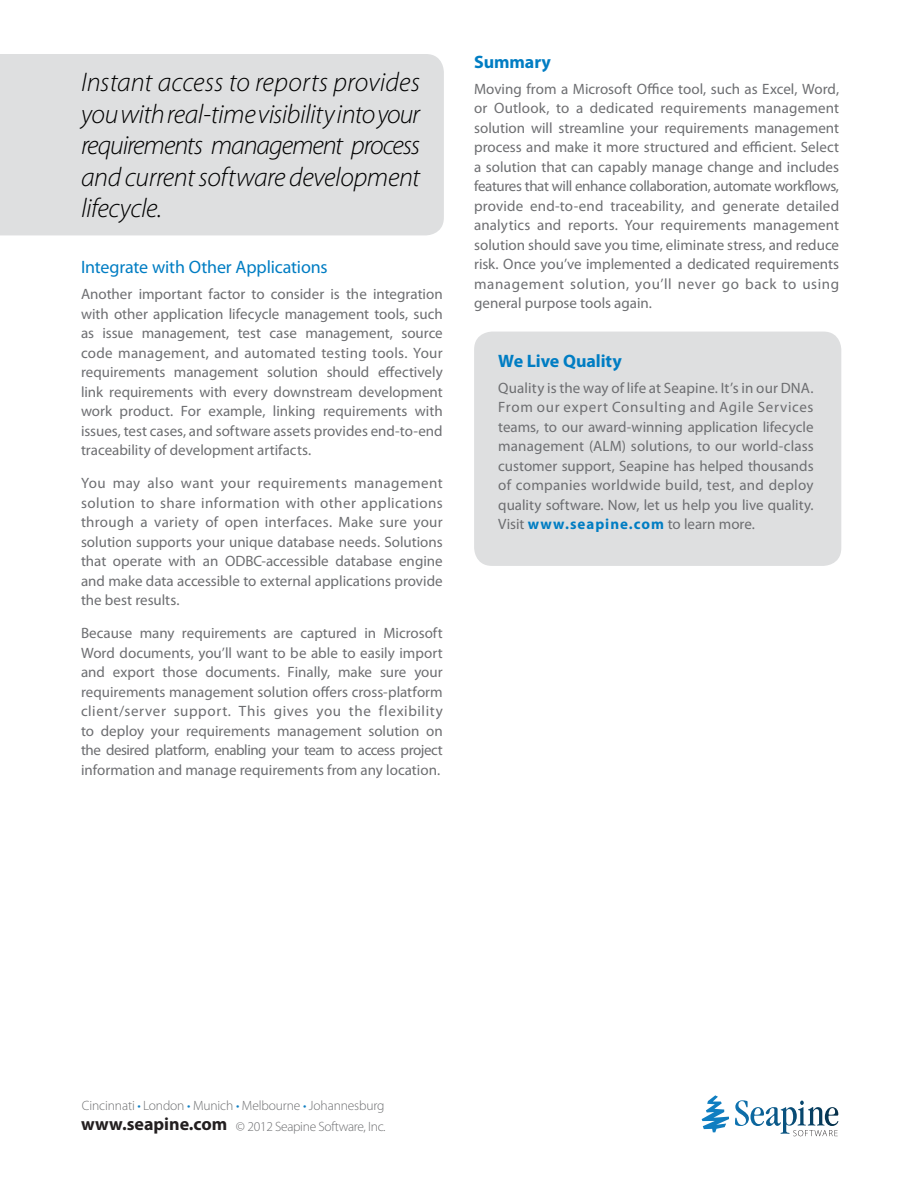
<style>
.page{position:relative;width:918px;height:1188px;background:#fff}
.page>*{position:absolute;margin:0;border:0;box-sizing:border-box;transform-origin:0 0}
.t1{font:italic 300 27px/31.5px "Myriad Pro";letter-spacing:-.02em;color:#000;text-align:justify}
.t2{font:18px "Myriad Pro";letter-spacing:-.01em;color:#007dc3}
.t3{font:700 18px "Myriad Pro";letter-spacing:-.005em;color:#007dc3}
.t4{font:15px/19.5px "Myriad Pro";color:#6d6e71;text-align:justify}
.t5{font:300 13.5px "Myriad Pro";letter-spacing:-.01em;color:#6d6e70}
.s1{font-weight:700;color:#007dc3}
.s2{color:#0f7ec2}
.s3{font-weight:700;font-size:18px;color:#231f20}
</style>
<div class="page">
<svg style="left:702px;top:1095px;width:27px;height:37px"></svg>
<svg style="left:735px;top:1100px;width:103px;height:36px"></svg>
<div style="left:0;top:54px;width:444px;height:181px;background:#dedfe0"></div>
<div style="left:474px;top:332px;width:367px;height:234px;background:#dedfe0;border-radius:18px"></div>
<h1 class="t1" style="left:81px;top:66px;width:341px">Instant access to reports provides you with real-time visibility into your requirements management process and current software development lifecycle.</h1>
<p class="t2" style="left:81px;top:256px;width:248px">Integrate with Other Applications</p>
<p class="t4" style="left:81px;top:284px;width:363px">Another important factor to consider is the integration with other application lifecycle management tools, such as issue management, test case management, source code management, and automated testing tools. Your requirements management solution should effectively link requirements with every downstream development work product. For example, linking requirements with issues, test cases, and software assets provides end-to-end traceability of development artifacts.</p>
<p class="t4" style="left:81px;top:473px;width:363px">You may also want your requirements management solution to share information with other applications through a variety of open interfaces. Make sure your solution supports your unique database needs. Solutions that operate with an ODBC-accessible database engine and make data accessible to external applications provide the best results.</p>
<p class="t4" style="left:81px;top:623px;width:363px">Because many requirements are captured in Microsoft Word documents, you’ll want to be able to easily import and export those documents. Finally, make sure your requirements management solution offers cross-platform client/server support. This gives you the flexibility to deploy your requirements management solution on the desired platform, enabling your team to access project information and manage requirements from any location.</p>
<p class="t3" style="left:474px;top:50px;width:78px">Summary</p>
<p class="t4" style="left:474px;top:79px;width:367px">Moving from a Microsoft Office tool, such as Excel, Word, or Outlook, to a dedicated requirements management solution will streamline your requirements management process and make it more structured and efficient. Select a solution that can capably manage change and includes features that will enhance collaboration, automate workflows, provide end-to-end traceability, and generate detailed analytics and reports. Your requirements management solution should save you time, eliminate stress, and reduce risk. Once you’ve implemented a dedicated requirements management solution, you’ll never go back to using general purpose tools again.</p>
<p class="t3" style="left:498px;top:349px;width:125px">We Live Quality</p>
<p class="t4" style="left:498px;top:378px;width:317px">Quality is the way of life at Seapine. It’s in our DNA.<br>From our expert Consulting and Agile Services teams, to our award-winning application lifecycle management (ALM) solutions, to our world-class customer support, Seapine has helped thousands of companies worldwide build, test, and deploy quality software. Now, let us help you live quality.<br>Visit <span class="s1">www.seapine.com</span> to learn more.</p>
<p class="t5" style="left:82px;top:1098px;width:304px">Cincinnati <span class="s2">•</span> London <span class="s2">•</span> Munich <span class="s2">•</span> Melbourne <span class="s2">•</span> Johannesburg</p>
<p class="t5" style="left:81px;top:1118px;width:306px"><span class="s3">www.seapine.com</span> © 2012 Seapine Software, Inc.</p>
</div>
